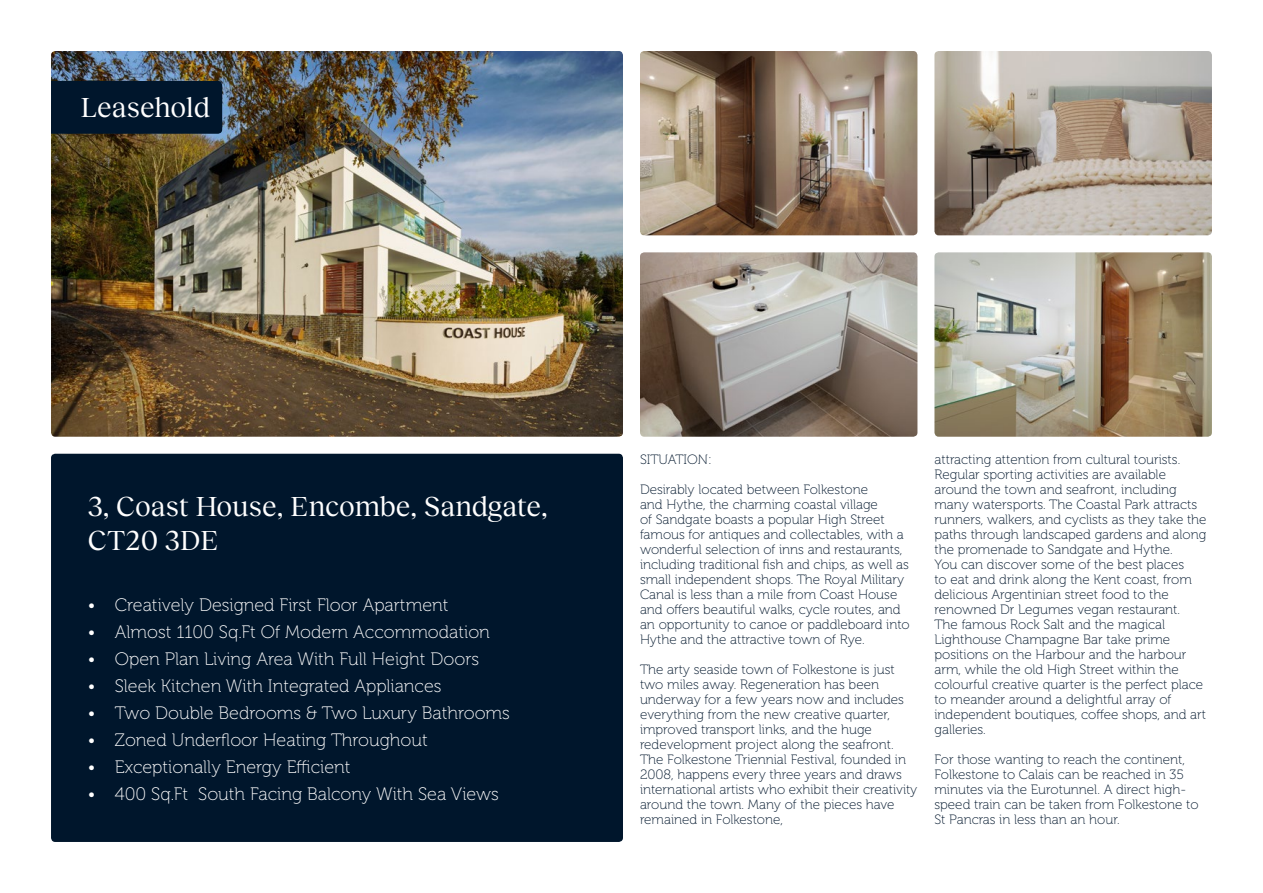
<style>
.page{position:relative;width:1263px;height:893px;background:#fff}
.page>*{position:absolute;margin:0;border:0;box-sizing:border-box;transform-origin:0 0}
.t1{font:28.5px/34px "Reckless Neue";color:#fff}
.t2{font:18px "Museo 100";color:#fff}
.t3{font:13.5px/15px "Museo 100";color:#00162c}
</style>
<div class="page">
<div style="left:51px;top:454px;width:572px;height:388px;background:#00162c;border-radius:4px"></div>
<img style="left:51px;top:51px;width:572px;height:386px">
<img style="left:640px;top:51px;width:277px;height:184px">
<img style="left:640px;top:252px;width:277px;height:185px">
<img style="left:934px;top:51px;width:278px;height:184px">
<img style="left:934px;top:252px;width:278px;height:185px">
<div style="left:51px;top:81px;width:171px;height:53px;background:#00162c"></div>
<h1 class="t1" style="left:81px;top:89px;width:131px">Leasehold</h1>
<h1 class="t1" style="left:88px;top:487px;width:461px">3, Coast House, Encombe, Sandgate,<br>CT20 3DE</h1>
<h2 class="t2" style="left:88px;top:595px;width:362px">• Creatively Designed First Floor Apartment</h2>
<h2 class="t2" style="left:88px;top:622px;width:404px">• Almost 1100 Sq.Ft Of Modern Accommodation</h2>
<h2 class="t2" style="left:88px;top:649px;width:393px">• Open Plan Living Area With Full Height Doors</h2>
<h2 class="t2" style="left:88px;top:676px;width:355px">• Sleek Kitchen With Integrated Appliances</h2>
<h2 class="t2" style="left:88px;top:703px;width:424px">• Two Double Bedrooms &amp; Two Luxury Bathrooms</h2>
<h2 class="t2" style="left:88px;top:730px;width:341px">• Zoned Underfloor Heating Throughout</h2>
<h2 class="t2" style="left:88px;top:757px;width:264px">• Exceptionally Energy Efficient</h2>
<h2 class="t2" style="left:88px;top:784px;width:413px">• 400 Sq.Ft South Facing Balcony With Sea Views</h2>
<p class="t3" style="left:640px;top:452px;width:73px">SITUATION:</p>
<p class="t3" style="left:640px;top:482px;width:271px">Desirably located between Folkestone<br>and Hythe, the charming coastal village<br>of Sandgate boasts a popular High Street famous for antiques and collectables, with a wonderful selection of inns and restaurants, including traditional fish and chips, as well as small independent shops. The Royal Military Canal is less than a mile from Coast House and offers beautiful walks, cycle routes, and an opportunity to canoe or paddleboard into Hythe and the attractive town of Rye.</p>
<p class="t3" style="left:640px;top:662px;width:279px">The arty seaside town of Folkestone is just two miles away. Regeneration has been underway for a few years now and includes everything from the new creative quarter, improved transport links, and the huge redevelopment project along the seafront.<br>The Folkestone Triennial Festival, founded in 2008, happens every three years and draws international artists who exhibit their creativity around the town. Many of the pieces have remained in Folkestone,</p>
<p class="t3" style="left:934px;top:452px;width:274px">attracting attention from cultural tourists.<br>Regular sporting activities are available around the town and seafront, including many watersports. The Coastal Park attracts runners, walkers, and cyclists as they take the paths through landscaped gardens and along the promenade to Sandgate and Hythe.<br>You can discover some of the best places<br>to eat and drink along the Kent coast, from delicious Argentinian street food to the renowned Dr Legumes vegan restaurant.<br>The famous Rock Salt and the magical Lighthouse Champagne Bar take prime positions on the Harbour and the harbour arm, while the old High Street within the colourful creative quarter is the perfect place to meander around a delightful array of independent boutiques, coffee shops, and art galleries.</p>
<p class="t3" style="left:934px;top:752px;width:266px">For those wanting to reach the continent, Folkestone to Calais can be reached in 35 minutes via the Eurotunnel. A direct high&shy;speed train can be taken from Folkestone to St Pancras in less than an hour.</p>
</div>
